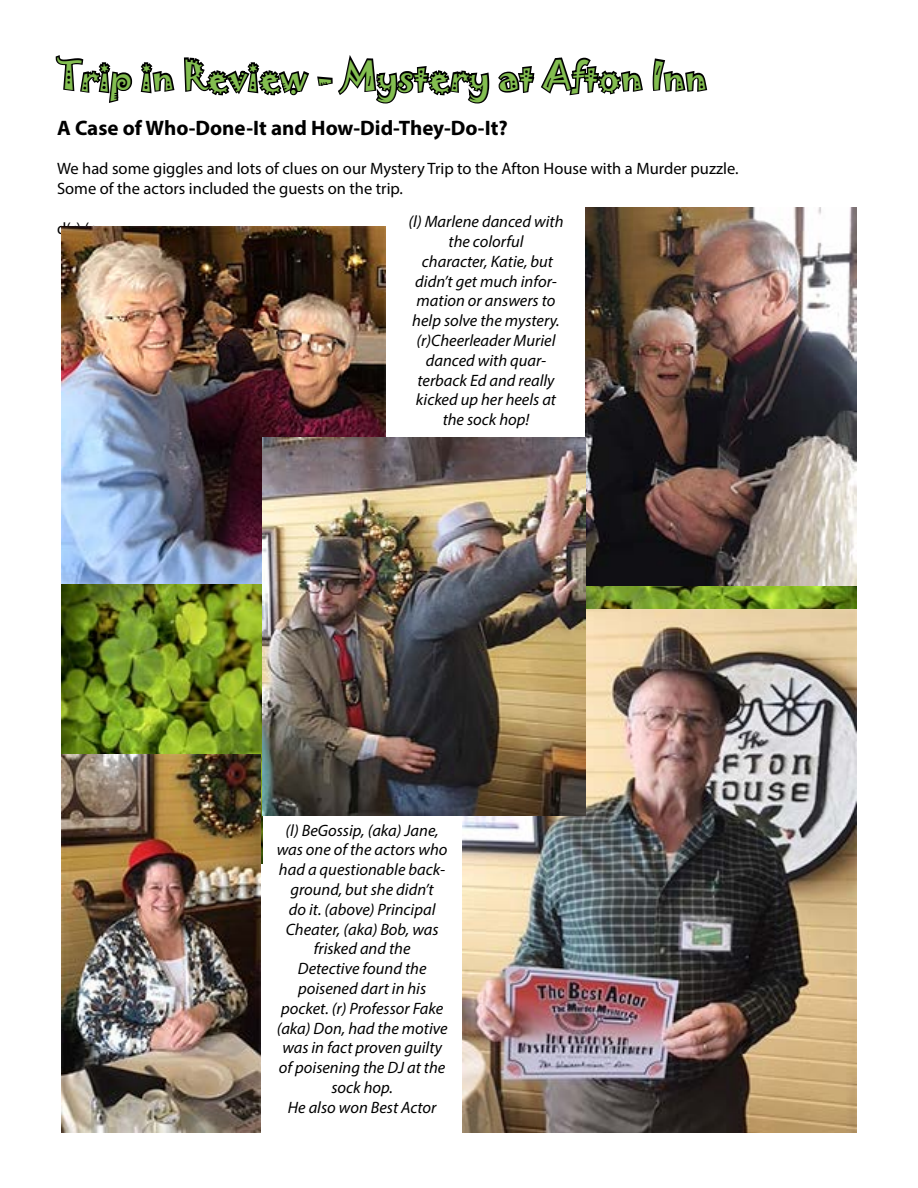
<style>
.page{position:relative;width:918px;height:1188px;background:#fff}
.page>*{position:absolute;margin:0;border:0;box-sizing:border-box;transform-origin:0 0}
.t1{font:36px "Jokerman";color:#83be50}
.t2{font:700 21px "Myriad Pro";color:#000}
.t3{font:italic 16.5px/19.8px "Myriad Pro";color:#000;text-align:center}
.t4{font:16.5px/19.8px "Myriad Pro";color:#000}
</style>
<div class="page">
<img style="left:586px;top:586px;width:270px;height:23px">
<svg style="left:55px;top:55px;width:120px;height:48px"></svg>
<svg style="left:183px;top:55px;width:460px;height:49px"></svg>
<svg style="left:652px;top:58px;width:56px;height:34px"></svg>
<img style="left:61px;top:584px;width:201px;height:279px">
<img style="left:462px;top:609px;width:394px;height:523px">
<img style="left:586px;top:208px;width:270px;height:378px">
<img style="left:61px;top:227px;width:324px;height:357px">
<img style="left:61px;top:754px;width:200px;height:378px">
<img style="left:262px;top:437px;width:324px;height:378px">
<h1 class="t1" style="left:57px;top:50px;width:651px">Trip in Review - Mystery at Afton Inn</h1>
<p class="t2" style="left:57px;top:114px;width:452px">A Case of Who-Done-It and How-Did-They-Do-It?</p>
<p class="t4" style="left:57px;top:158px;width:683px">We had some giggles and lots of clues on our Mystery Trip to the Afton House with a Murder puzzle.<br>Some of the actors included the guests on the trip.</p>
<p class="t4" style="left:57px;top:218px;width:39px">d(r) (r</p>
<p class="t3" style="left:409px;top:212px;width:156px">(l) Marlene danced with the colorful<br>character, Katie, but didn’t get much infor&shy;mation or answers to help solve the mystery. (r)Cheerleader Muriel danced with quar&shy;terback Ed and really kicked up her heels at the sock hop!</p>
<p class="t3" style="left:277px;top:820px;width:172px">(l) BeGossip, (aka) Jane, was one of the actors who had a questionable back&shy;ground, but she didn’t<br>do it. (above) Principal<br>Cheater, (aka) Bob, was frisked and the<br>Detective found the poisened dart in his pocket. (r) Professor Fake (aka) Don, had the motive was in fact proven guilty of poisening the DJ at the sock hop.<br>He also won Best Actor</p>
</div>
